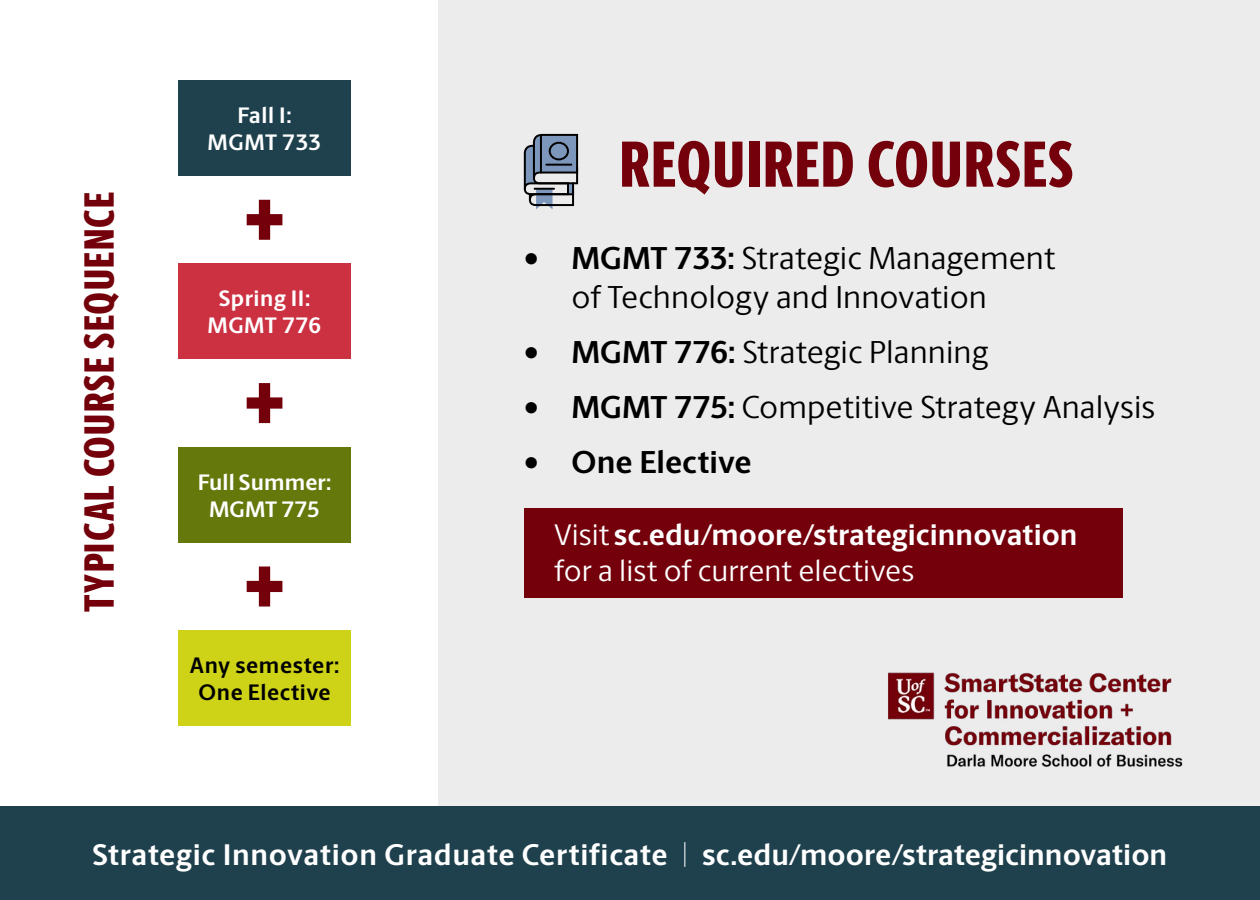
<style>
.page{position:relative;width:1260px;height:900px;background:#fff}
.page>*{position:absolute;margin:0;border:0;box-sizing:border-box;transform-origin:0 0}
.t1{font:800 65.25px "Berlingske Sans X Cn";letter-spacing:.025em;color:#73000a}
.t2{font:800 42.5px "Berlingske Sans X Cn";letter-spacing:.035em;color:#73000a}
.t3{font:31.75px/38.2px "Berlingske Sans";color:#000}
.t4{font:700 31.75px "Berlingske Sans";letter-spacing:.005em;color:#000}
.t5{font:700 30px/35.5px "Berlingske Sans";letter-spacing:.005em;color:#fff}
.t6{font:700 22.5px/27px "Berlingske Sans";letter-spacing:.01em;color:#fff;text-align:center}
.t7{font:700 22.5px/27px "Berlingske Sans";letter-spacing:.025em;color:#000;text-align:center}
.s1{font-weight:700}
.s2{font-weight:400}
.s3{font-size:26.25px}
</style>
<div class="page">
<div style="left:439px;top:0;width:821px;height:806px;background:#ececec"></div>
<div style="left:0;top:806px;width:1260px;height:94px;background:#1f414d"></div>
<div style="left:178px;top:80px;width:173px;height:96px;background:#1f414d"></div>
<svg style="left:247px;top:200px;width:35px;height:40px"></svg>
<div style="left:178px;top:264px;width:173px;height:95px;background:#cc3142"></div>
<svg style="left:247px;top:383px;width:35px;height:40px"></svg>
<div style="left:178px;top:447px;width:173px;height:95px;background:#65780b"></div>
<svg style="left:247px;top:567px;width:35px;height:40px"></svg>
<div style="left:178px;top:631px;width:173px;height:95px;background:#ced318"></div>
<svg style="left:524px;top:134px;width:54px;height:75px"></svg>
<hr style="left:545px;top:164px;width:27px;height:2px;background:#000">
<div style="left:524px;top:508px;width:598px;height:90px;background:#73000a"></div>
<img style="left:888px;top:672px;width:295px;height:95px">
<p class="t2" style="left:68px;top:612px;width:421px;rotate:-90deg">TYPICAL COURSE SEQUENCE</p>
<p class="t6" style="left:208px;top:101px;width:115px">Fall I:<br>MGMT 733</p>
<p class="t6" style="left:208px;top:285px;width:115px">Spring II:<br>MGMT 776</p>
<p class="t6" style="left:198px;top:468px;width:135px">Full Summer:<br>MGMT 775</p>
<p class="t7" style="left:190px;top:651px;width:151px">Any semester:<br>One Elective</p>
<p class="t1" style="left:620px;top:115px;width:455px">REQUIRED COURSES</p>
<p class="t3" style="left:572px;top:238px;width:485px;text-indent:-48px"><span class="s1">• MGMT 733:</span> Strategic Management of Technology and Innovation</p>
<p class="t3" style="left:524px;top:332px;width:466px"><span class="s1">• MGMT 776:</span> Strategic Planning</p>
<p class="t3" style="left:524px;top:387px;width:633px"><span class="s1">• MGMT 775:</span> Competitive Strategy Analysis</p>
<p class="t4" style="left:524px;top:439px;width:229px">• One Elective</p>
<p class="t5" style="left:554px;top:517px;width:525px"><span class="s2">Visit</span> sc.edu/moore/strategicinnovation <span class="s2">for a list of current electives</span></p>
<p class="t5" style="left:93px;top:836px;width:1076px">Strategic Innovation Graduate Certificate <span class="s3">|</span> sc.edu/moore/strategicinnovation</p>
</div>
